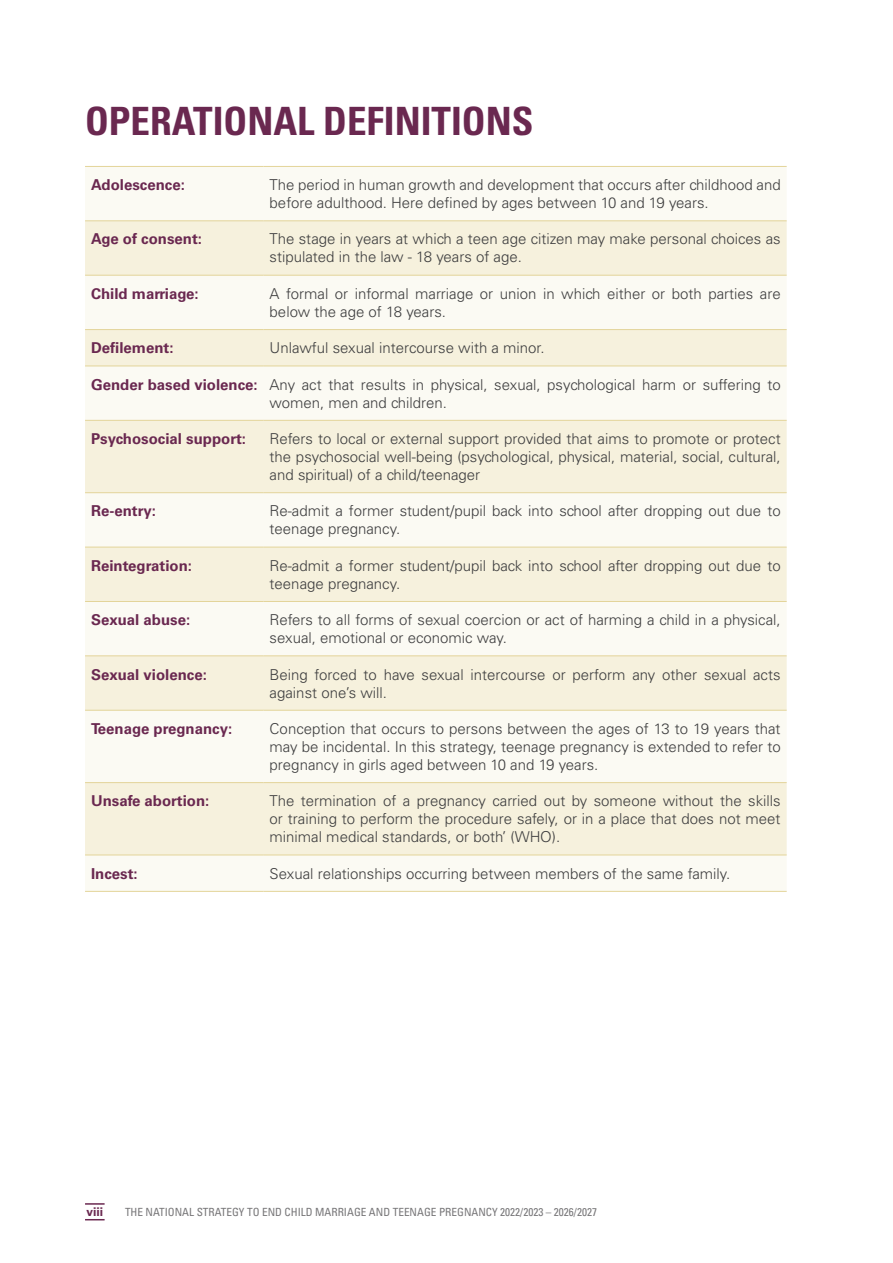
<style>
.page{position:relative;width:893px;height:1263px;background:#fff}
.page>*{position:absolute;margin:0;border:0;box-sizing:border-box;transform-origin:0 0}
.t1{font:700 condensed 39px "Univers LT Std";color:#6a2850}
.t2{font:300 15px/18px "Univers LT Std";color:#3e3e3f}
.t3{font:700 15px "Univers LT Std";color:#6a2850}
.t4{font:700 12px "Univers LT Std";color:#6a2850}
.t5{font:condensed 11.25px "Univers LT Std";color:#787779}
.s1{font-weight:700;color:#6a2850}
</style>
<div class="page">
<hr style="left:85px;top:1203px;width:20px;height:2px;background:#6a2850">
<svg style="left:85px;top:1219px;width:20px;height:1px"></svg>
<div style="left:85px;top:167px;width:702px;height:724px;background:#fbfaf3"></div>
<svg style="left:85px;top:221px;width:702px;height:634px;fill:#f6f1dd"></svg>
<hr style="left:85px;top:166px;width:179px;height:1px;background:#e3d499">
<hr style="left:264px;top:166px;width:523px;height:1px;background:#e3d499">
<hr style="left:85px;top:220px;width:179px;height:1px;background:#e3d499">
<hr style="left:264px;top:220px;width:523px;height:1px;background:#e3d499">
<hr style="left:85px;top:275px;width:179px;height:1px;background:#e3d499">
<hr style="left:264px;top:275px;width:523px;height:1px;background:#e3d499">
<hr style="left:85px;top:329px;width:179px;height:1px;background:#e3d499">
<hr style="left:264px;top:329px;width:523px;height:1px;background:#e3d499">
<hr style="left:85px;top:366px;width:179px;height:1px;background:#e3d499">
<hr style="left:264px;top:366px;width:523px;height:1px;background:#e3d499">
<hr style="left:85px;top:420px;width:179px;height:1px;background:#e3d499">
<hr style="left:264px;top:420px;width:523px;height:1px;background:#e3d499">
<hr style="left:85px;top:492px;width:179px;height:1px;background:#e3d499">
<hr style="left:264px;top:492px;width:523px;height:1px;background:#e3d499">
<hr style="left:85px;top:547px;width:179px;height:1px;background:#e3d499">
<hr style="left:264px;top:547px;width:523px;height:1px;background:#e3d499">
<hr style="left:85px;top:601px;width:179px;height:1px;background:#e3d499">
<hr style="left:264px;top:601px;width:523px;height:1px;background:#e3d499">
<hr style="left:85px;top:655px;width:179px;height:1px;background:#e3d499">
<hr style="left:264px;top:655px;width:523px;height:1px;background:#e3d499">
<hr style="left:85px;top:710px;width:179px;height:1px;background:#e3d499">
<hr style="left:264px;top:710px;width:523px;height:1px;background:#e3d499">
<hr style="left:85px;top:782px;width:179px;height:1px;background:#e3d499">
<hr style="left:264px;top:782px;width:523px;height:1px;background:#e3d499">
<hr style="left:85px;top:855px;width:179px;height:1px;background:#e3d499">
<hr style="left:264px;top:855px;width:523px;height:1px;background:#e3d499">
<hr style="left:85px;top:891px;width:179px;height:1px;background:#e3d499">
<hr style="left:264px;top:891px;width:523px;height:1px;background:#e3d499">
<hr style="left:892px;top:0;width:1px;height:1263px;background:#e3d499">
<h1 class="t1" style="left:85px;top:97px;width:450px">OPERATIONAL DEFINITIONS</h1>
<p class="t3" style="left:91px;top:176px;width:95px">Adolescence:</p>
<p class="t2" style="left:270px;top:176px;width:513px">The period in human growth and development that occurs after childhood and before adulthood. Here defined by ages between 10 and 19 years.</p>
<p class="t3" style="left:91px;top:230px;width:113px">Age of consent:</p>
<p class="t2" style="left:270px;top:230px;width:513px">The stage in years at which a teen age citizen may make personal choices as stipulated in the law - 18 years of age.</p>
<p class="t3" style="left:91px;top:285px;width:109px">Child marriage:</p>
<p class="t2" style="left:270px;top:284px;width:513px">A formal or informal marriage or union in which either or both parties are below the age of 18 years.</p>
<p class="t3" style="left:91px;top:339px;width:84px">Defilement:</p>
<p class="t2" style="left:270px;top:339px;width:276px">Unlawful sexual intercourse with a minor.</p>
<p class="t2" style="left:270px;top:375px;width:512px;text-indent:-179px"><span class="s1">Gender based violence:</span> Any act that results in physical, sexual, psychological harm or suffering to women, men and children.</p>
<p class="t3" style="left:91px;top:430px;width:156px">Psychosocial support:</p>
<p class="t2" style="left:270px;top:430px;width:513px;text-align:justify">Refers to local or external support provided that aims to promote or protect the psychosocial well-being (psychological, physical, material, social, cultural, and spiritual) of a child/teenager</p>
<p class="t3" style="left:91px;top:502px;width:67px">Re-entry:</p>
<p class="t2" style="left:270px;top:502px;width:513px">Re-admit a former student/pupil back into school after dropping out due to teenage pregnancy.</p>
<p class="t3" style="left:91px;top:557px;width:103px">Reintegration:</p>
<p class="t2" style="left:270px;top:556px;width:513px">Re-admit a former student/pupil back into school after dropping out due to teenage pregnancy.</p>
<p class="t3" style="left:91px;top:611px;width:101px">Sexual abuse:</p>
<p class="t2" style="left:270px;top:611px;width:513px">Refers to all forms of sexual coercion or act of harming a child in a physical, sexual, emotional or economic way.</p>
<p class="t3" style="left:91px;top:665px;width:117px">Sexual violence:</p>
<p class="t2" style="left:270px;top:665px;width:512px">Being forced to have sexual intercourse or perform any other sexual acts against one’s will.</p>
<p class="t3" style="left:91px;top:720px;width:143px">Teenage pregnancy:</p>
<p class="t2" style="left:270px;top:719px;width:513px;text-align:justify">Conception that occurs to persons between the ages of 13 to 19 years that may be incidental. In this strategy, teenage pregnancy is extended to refer to pregnancy in girls aged between 10 and 19 years.</p>
<p class="t3" style="left:91px;top:792px;width:120px">Unsafe abortion:</p>
<p class="t2" style="left:270px;top:792px;width:512px;text-align:justify">The termination of a pregnancy carried out by someone without the skills or training to perform the procedure safely, or in a place that does not meet minimal medical standards, or both’ (WHO).</p>
<p class="t3" style="left:91px;top:864px;width:48px">Incest:</p>
<p class="t2" style="left:270px;top:864px;width:462px">Sexual relationships occurring between members of the same family.</p>
<p class="t4" style="left:86px;top:1205px;width:18px">viii</p>
<p class="t5" style="left:125px;top:1205px;width:474px">THE NATIONAL STRATEGY TO END CHILD MARRIAGE AND TEENAGE PREGNANCY 2022/2023 – 2026/2027</p>
</div>
